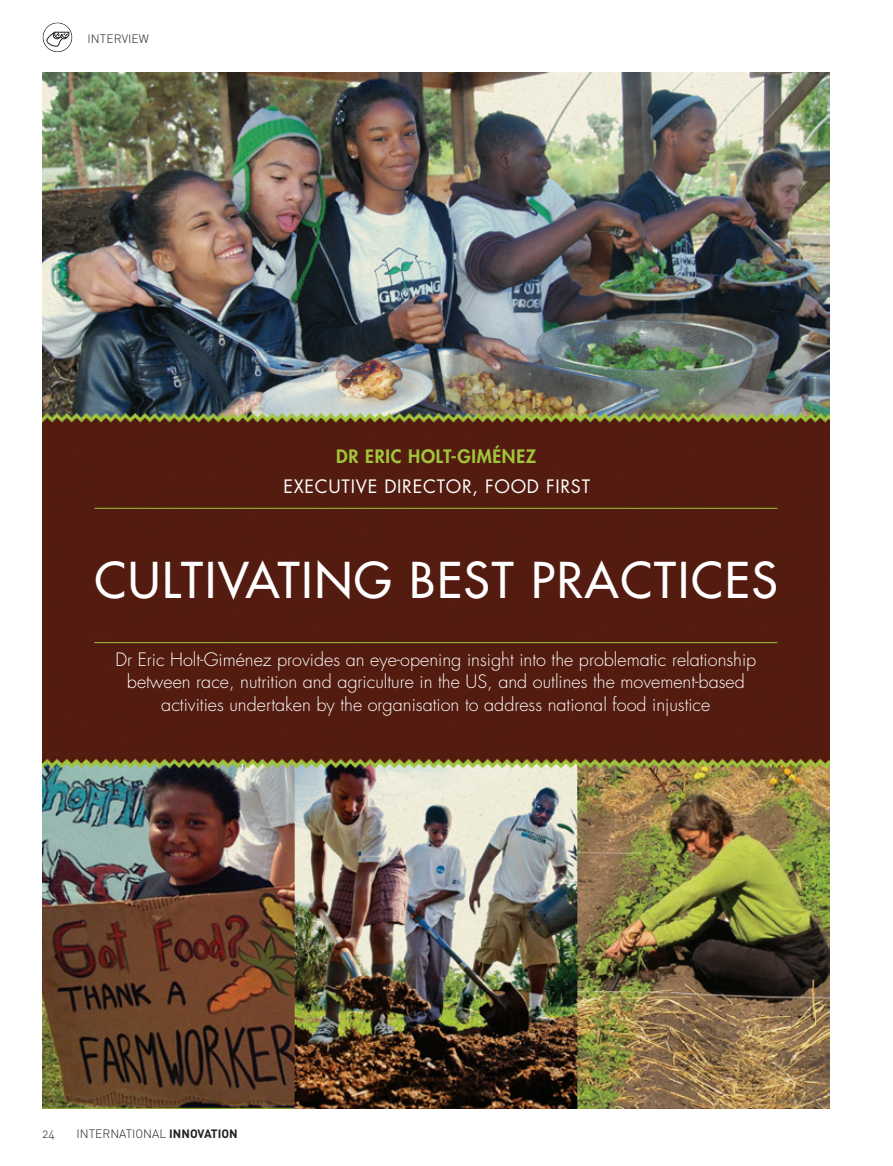
<style>
.page{position:relative;width:893px;height:1166px;background:#fff}
.page>*{position:absolute;margin:0;border:0;box-sizing:border-box;transform-origin:0 0}
.t1{font:500 48px "Futura Std";letter-spacing:.04em;color:#fff}
.t2{font:300 18px/22.5px "Futura Std";color:#fff;text-align:center}
.t3{font:18px "Futura Std";letter-spacing:.04em;color:#fff}
.t4{font:800 18px "Futura Std";letter-spacing:.04em;color:#a0c53b}
.t5{font:300 12px "DIN Pro";color:#231f20}
.s1{font-weight:700}
</style>
<div class="page">
<img style="left:43px;top:73px;width:786px;height:1035px">
<hr style="left:94px;top:642px;width:683px;height:1px;background:#a0c53b">
<hr style="left:94px;top:508px;width:683px;height:1px;background:#a0c53b">
<svg style="left:43px;top:22px;width:29px;height:30px"></svg>
<p class="t5" style="left:87px;top:29px;width:12px">INTER</p>
<p class="t5" style="left:122px;top:29px;width:29px">VIEW</p>
<p class="t4" style="left:336px;top:444px;width:201px">DR ERIC HOLT-GIMÉNEZ</p>
<p class="t3" style="left:283px;top:474px;width:308px">EXECUTIVE DIRECTOR, FOOD FIRST</p>
<h1 class="t1" style="left:95px;top:550px;width:684px">CULTIVATING BEST PRACTICES</h1>
<p class="t2" style="left:115px;top:648px;width:642px">Dr Eric Holt-Giménez provides an eye-opening insight into the problematic relationship between race, nutrition and agriculture in the US, and outlines the movement-based activities undertaken by the organisation to address national food injustice</p>
<p class="t5" style="left:43px;top:1124px;width:14px">24</p>
<p class="t5" style="left:77px;top:1124px;width:163px">INTERNATIONAL <span class="s1">INNOVATION</span></p>
</div>
